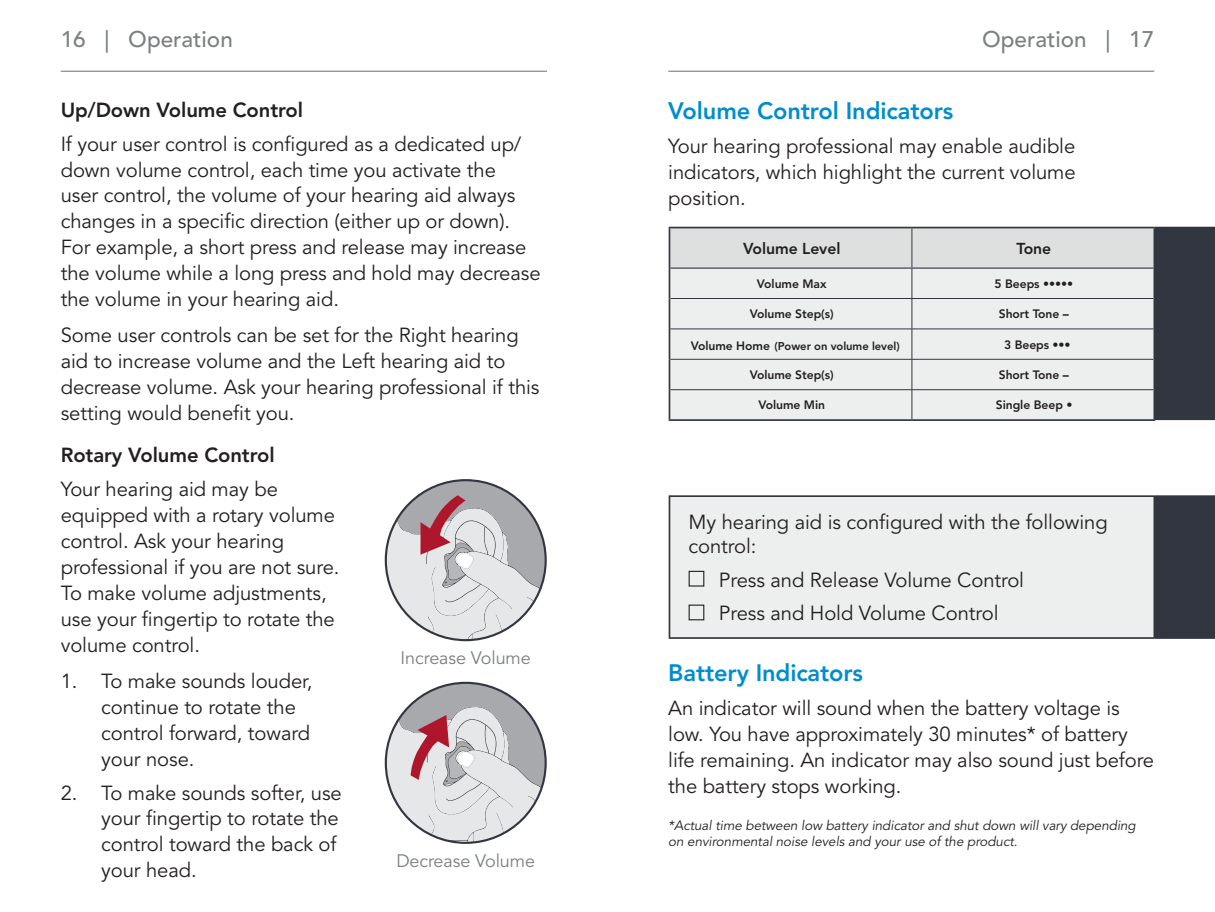
<style>
.page{position:relative;width:1215px;height:912px;background:#fff}
.page>*{position:absolute;margin:0;border:0;box-sizing:border-box;transform-origin:0 0}
._3a__Blue_Subs{font:23.62px "Avenir LT SLI Std Heavy";letter-spacing:-.005em;color:#008dce}
.t1{font:22.5px "Avenir LT SLI Std Medium";color:#7b8080}
._1__body{font:20.25px/25.9px "Avenir LT SLI Std Book";letter-spacing:-.005em;color:#231f20}
.dispenser_instructio{font:20.25px/23.6px "Avenir LT SLI Std Book";letter-spacing:-.005em;color:#231f20}
._3b__Black_Subs{font:20.25px "Avenir LT SLI Std Heavy";letter-spacing:-.005em;color:#231f20}
.caption_number{font:18px "Avenir LT SLI Std Book";letter-spacing:-.005em;color:#7b8080}
.Chart_Header{font:15.75px "Avenir LT SLI Std Heavy";letter-spacing:-.005em;color:#231f20}
._1__body-2{font:italic 13.5px/16.2px "Avenir LT SLI Std Book";letter-spacing:-.005em;color:#231f20}
.Chart{font:12.15px "Avenir LT SLI Std Heavy";letter-spacing:-.005em;color:#231f20}
.Chart_Not_Bold{font:12.15px "Avenir LT SLI Std Heavy";letter-spacing:-.005em;color:#231f20}
.Chart_Not_Bold-2{font:11.25px "Avenir LT SLI Std Heavy";letter-spacing:-.005em;color:#231f20}
.s1{font-family:"Avenir LT SLI Std Black"}
.s2{font-size:12.15px}
</style>
<div class="page">
<hr style="left:61px;top:71px;width:486px;height:1px;background:#7b8080">
<hr style="left:668px;top:71px;width:486px;height:1px;background:#7b8080">
<svg style="left:386px;top:480px;width:160px;height:160px"></svg>
<svg style="left:386px;top:682px;width:160px;height:160px"></svg>
<svg style="left:670px;top:228px;width:545px;height:192px;background:#d0d2d3"></svg>
<hr style="left:912px;top:389px;width:242px;height:1px;background:#323640">
<hr style="left:670px;top:267px;width:242px;height:1px;background:#323640">
<hr style="left:912px;top:267px;width:242px;height:1px;background:#323640">
<hr style="left:1154px;top:228px;width:1px;height:40px;background:#323640">
<hr style="left:1154px;top:268px;width:1px;height:30px;background:#323640">
<hr style="left:1154px;top:298px;width:1px;height:31px;background:#323640">
<hr style="left:1154px;top:329px;width:1px;height:30px;background:#323640">
<hr style="left:1154px;top:359px;width:1px;height:30px;background:#323640">
<hr style="left:1154px;top:389px;width:1px;height:30px;background:#323640">
<hr style="left:1154px;top:227px;width:61px;height:1px;background:#323640">
<hr style="left:669px;top:228px;width:1px;height:40px;background:#323640">
<hr style="left:669px;top:268px;width:1px;height:30px;background:#323640">
<hr style="left:669px;top:298px;width:1px;height:31px;background:#323640">
<hr style="left:669px;top:329px;width:1px;height:30px;background:#323640">
<hr style="left:669px;top:359px;width:1px;height:30px;background:#323640">
<hr style="left:669px;top:389px;width:1px;height:30px;background:#323640">
<hr style="left:669px;top:227px;width:243px;height:1px;background:#323640">
<hr style="left:912px;top:227px;width:242px;height:1px;background:#323640">
<hr style="left:669px;top:419px;width:243px;height:2px;background:#323640">
<hr style="left:912px;top:419px;width:243px;height:2px;background:#323640">
<div style="left:669px;top:496px;width:485px;height:142px;background:#edeeee"></div>
<div style="left:1154px;top:496px;width:61px;height:142px;background:#323640"></div>
<hr style="left:669px;top:495px;width:485px;height:2px;background:#323640">
<hr style="left:669px;top:637px;width:485px;height:1px;background:#323640">
<hr style="left:669px;top:497px;width:1px;height:140px;background:#323640">
<hr style="left:1154px;top:495px;width:61px;height:2px;background:#323640">
<div style="left:689px;top:570px;width:15px;height:16px;border:1px solid #231f20"></div>
<div style="left:689px;top:604px;width:15px;height:16px;border:1px solid #231f20"></div>
<p class="t1" style="left:61px;top:27px;width:174px">16 | Operation</p>
<p class="t1" style="left:982px;top:27px;width:174px">Operation | 17</p>
<p class="_3b__Black_Subs" style="left:61px;top:98px;width:244px">Up/Down Volume Control</p>
<p class="_1__body" style="left:61px;top:131px;width:481px">If your user control is configured as a dedicated up/ down volume control, each time you activate the<br>user control, the volume of your hearing aid always changes in a specific direction (either up or down).<br>For example, a short press and release may increase the volume while a long press and hold may decrease the volume in your hearing aid.</p>
<p class="_1__body" style="left:61px;top:322px;width:480px">Some user controls can be set for the Right hearing aid to increase volume and the Left hearing aid to decrease volume. Ask your hearing professional if this setting would benefit you.</p>
<p class="_3b__Black_Subs" style="left:61px;top:443px;width:215px">Rotary Volume Control</p>
<p class="_1__body" style="left:61px;top:477px;width:277px">Your hearing aid may be equipped with a rotary volume control. Ask your hearing professional if you are not sure.<br>To make volume adjustments, use your fingertip to rotate the volume control.</p>
<p class="_1__body" style="left:101px;top:668px;width:213px;text-indent:-40px">1. To make sounds louder, continue to rotate the control forward, toward your nose.</p>
<p class="_1__body" style="left:101px;top:780px;width:242px;text-indent:-40px">2. To make sounds softer, use your fingertip to rotate the control toward the back of your head.</p>
<p class="caption_number" style="left:401px;top:647px;width:132px">Increase Volume</p>
<p class="caption_number" style="left:396px;top:850px;width:140px">Decrease Volume</p>
<p class="_3a__Blue_Subs" style="left:668px;top:97px;width:287px">Volume Control Indicators</p>
<p class="_1__body" style="left:668px;top:134px;width:409px;text-align:justify">Your hearing professional may enable audible indicators, which highlight the current volume position.</p>
<p class="Chart_Header" style="left:743px;top:239px;width:99px">Volume Level</p>
<p class="Chart_Header" style="left:1017px;top:239px;width:36px">Tone</p>
<p class="Chart_Not_Bold" style="left:757px;top:276px;width:71px">Volume Max</p>
<p class="Chart" style="left:995px;top:276px;width:80px">5 Beeps •••••</p>
<p class="Chart_Not_Bold" style="left:750px;top:307px;width:85px">Volume Step(s)</p>
<p class="Chart" style="left:999px;top:307px;width:72px">Short Tone <span class="s1">–</span></p>
<p class="Chart_Not_Bold-2" style="left:691px;top:339px;width:210px"><span class="s2">Volume Home</span> (Power on volume level)</p>
<p class="Chart" style="left:1004px;top:337px;width:68px">3 Beeps •••</p>
<p class="Chart_Not_Bold" style="left:750px;top:367px;width:85px">Volume Step(s)</p>
<p class="Chart" style="left:999px;top:367px;width:72px">Short Tone <span class="s1">–</span></p>
<p class="Chart_Not_Bold" style="left:758px;top:398px;width:68px">Volume Min</p>
<p class="Chart" style="left:996px;top:398px;width:78px">Single Beep •</p>
<p class="dispenser_instructio" style="left:689px;top:511px;width:421px">My hearing aid is configured with the following control:</p>
<p class="dispenser_instructio" style="left:719px;top:568px;width:307px">Press and Release Volume Control</p>
<p class="dispenser_instructio" style="left:719px;top:602px;width:281px">Press and Hold Volume Control</p>
<p class="_3a__Blue_Subs" style="left:668px;top:659px;width:196px">Battery Indicators</p>
<p class="_1__body" style="left:668px;top:695px;width:488px">An indicator will sound when the battery voltage is low. You have approximately 30 minutes* of battery life remaining. An indicator may also sound just before the battery stops working.</p>
<p class="_1__body-2" style="left:668px;top:817px;width:469px">*Actual time between low battery indicator and shut down will vary depending on environmental noise levels and your use of the product.</p>
</div>
